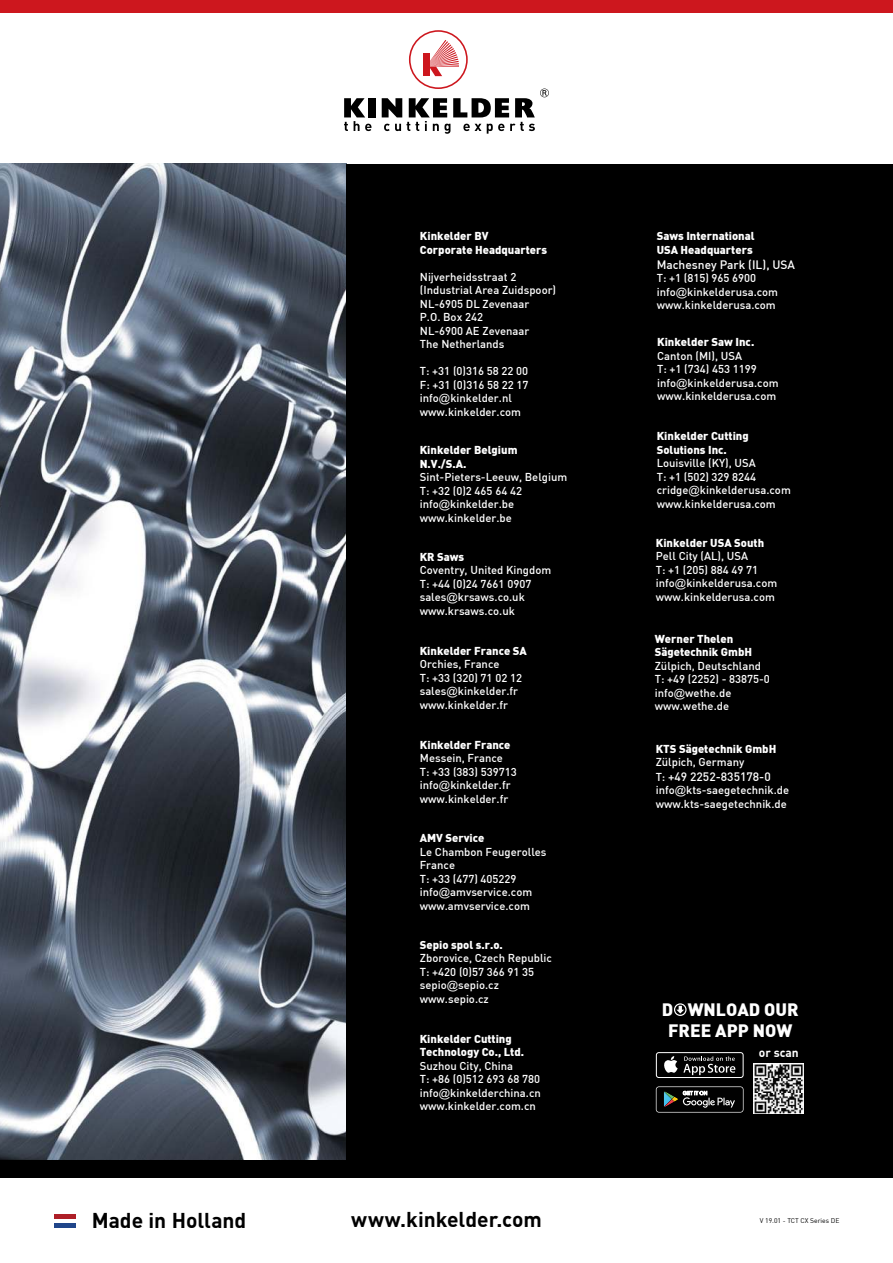
<style>
.page{position:relative;width:893px;height:1263px;background:#fff}
.page>*{position:absolute;margin:0;border:0;box-sizing:border-box;transform-origin:0 0}
.t1{font:700 21px "DIN Pro";color:#000}
.t2{font:900 17.55px/21.1px "DIN";color:#fff;text-align:center}
.t3{font:500 12px "DIN";color:#fff}
.t4{font:700 12px "DIN Pro";color:#fff}
.t5{font:500 11.25px/13.5px "DIN";color:#fff}
.t6{font:900 11.25px/13.5px "DIN";color:#fff}
.t7{font:6.75px "DIN";color:#000}
.s1{font-family:"Arial";font-weight:400}
.s2{font-size:11.25px}
</style>
<div class="page">
<img style="left:0;top:163px;width:346px;height:997px">
<div style="left:0;top:1160px;width:893px;height:17px;background:#000"></div>
<div style="left:0;top:0;width:893px;height:12px;background:#cd171e"></div>
<div style="left:368px;top:98px;width:8px;height:19px;background:#000"></div>
<svg style="left:344px;top:98px;width:27px;height:33px"></svg>
<svg style="left:382px;top:30px;width:167px;height:104px"></svg>
<div style="left:54px;top:1213px;width:22px;height:15px;background:#20468a"></div>
<svg style="left:54px;top:1218px;width:22px;height:5px"></svg>
<div style="left:54px;top:1213px;width:22px;height:5px;background:#ae1f27"></div>
<div style="left:346px;top:164px;width:547px;height:997px;background:#000"></div>
<img style="left:754px;top:1064px;width:50px;height:49px">
<div style="left:674px;top:1003px;width:13px;height:13px;border:1px solid #fff;border-radius:50%"></div>
<svg style="left:676px;top:1006px;width:8px;height:7px"></svg>
<div style="left:656px;top:1052px;width:87px;height:26px;border:1px solid #fff;border-radius:2px"></div>
<svg style="left:664px;top:1056px;width:71px;height:19px"></svg>
<svg style="left:656px;top:1086px;width:87px;height:26px"></svg>
<p class="t6" style="left:420px;top:230px;width:129px">Kinkelder BV<br>Corporate Headquarters</p>
<p class="t5" style="left:420px;top:270px;width:138px">Nijverheidsstraat 2 (Industrial Area Zuidspoor)<br>NL-6905 DL Zevenaar<br>P.O. Box 242<br>NL-6900 AE Zevenaar<br>The Netherlands</p>
<p class="t5" style="left:420px;top:365px;width:110px">T: +31 (0)316 58 22 00<br>F: +31 (0)316 58 22 17 info<span class="s1">@</span>kinkelder.nl www.kinkelder.com</p>
<p class="t6" style="left:420px;top:444px;width:99px">Kinkelder Belgium<br>N.V./S.A.</p>
<p class="t5" style="left:420px;top:471px;width:149px">Sint-Pieters-Leeuw, Belgium<br>T: +32 (0)2 465 64 42 info<span class="s1">@</span>kinkelder.be www.kinkelder.be</p>
<p class="t6" style="left:420px;top:550px;width:46px">KR Saws</p>
<p class="t5" style="left:420px;top:564px;width:133px">Coventry, United Kingdom<br>T: +44 (0)24 7661 0907 sales<span class="s1">@</span>krsaws.co.uk www.krsaws.co.uk</p>
<p class="t6" style="left:420px;top:644px;width:109px">Kinkelder France SA</p>
<p class="t5" style="left:420px;top:658px;width:104px">Orchies, France<br>T: +33 (320) 71 02 12 sales<span class="s1">@</span>kinkelder.fr www.kinkelder.fr</p>
<p class="t6" style="left:420px;top:738px;width:92px">Kinkelder France</p>
<p class="t5" style="left:420px;top:752px;width:98px">Messein, France<br>T: +33 (383) 539713 info<span class="s1">@</span>kinkelder.fr www.kinkelder.fr</p>
<p class="t6" style="left:420px;top:832px;width:66px">AMV Service</p>
<p class="t5" style="left:420px;top:846px;width:128px">Le Chambon Feugerolles<br>France<br>T: +33 (477) 405229 info<span class="s1">@</span>amvservice.com www.amvservice.com</p>
<p class="t6" style="left:420px;top:938px;width:85px">Sepio spol s.r.o.</p>
<p class="t5" style="left:420px;top:952px;width:134px">Zborovice, Czech Republic<br>T: +420 (0)57 366 91 35 sepio<span class="s1">@</span>sepio.cz www.sepio.cz</p>
<p class="t6" style="left:420px;top:1032px;width:106px">Kinkelder Cutting<br>Technology Co., Ltd.</p>
<p class="t5" style="left:420px;top:1060px;width:123px">Suzhou City, China<br>T: +86 (0)512 693 68 780 info<span class="s1">@</span>kinkelderchina.cn www.kinkelder.com.cn</p>
<h1 class="t1" style="left:92px;top:1211px;width:156px">Made in Holland</h1>
<h1 class="t1" style="left:351px;top:1210px;width:192px">www.kinkelder.com</h1>
<p class="t6" style="left:657px;top:229px;width:99px;line-height:14.4px">Saws International<br>USA Headquarters</p>
<p class="t3" style="left:657px;top:259px;width:140px">Machesney Park (IL), USA</p>
<p class="t5" style="left:657px;top:272px;width:123px">T: +1 (815) 965 6900 info<span class="s1">@</span>kinkelderusa.com www.kinkelderusa.com</p>
<p class="t6" style="left:657px;top:336px;width:99px">Kinkelder Saw Inc.</p>
<p class="t5" style="left:657px;top:350px;width:123px">Canton (MI), USA<br>T: +1 (734) 453 1199 info<span class="s1">@</span>kinkelderusa.com www.kinkelderusa.com</p>
<p class="t6" style="left:657px;top:430px;width:94px">Kinkelder Cutting<br>Solutions Inc.</p>
<p class="t5" style="left:657px;top:457px;width:136px">Louisville (KY), USA<br>T: +1 (502) 329 8244 cridge<span class="s1">@</span>kinkelderusa.com www.kinkelderusa.com</p>
<p class="t6" style="left:656px;top:536px;width:110px">Kinkelder USA South</p>
<p class="t5" style="left:656px;top:550px;width:123px">Pell City (AL), USA<br>T: +1 (205) 884 49 71 info<span class="s1">@</span>kinkelderusa.com www.kinkelderusa.com</p>
<p class="t6" style="left:655px;top:632px;width:99px">Werner Thelen<br>Sägetechnik GmbH</p>
<p class="t5" style="left:655px;top:660px;width:117px">Zülpich, Deutschland<br>T: +49 (2252) - 83875-0 info<span class="s1">@</span>wethe.de www.wethe.de</p>
<p class="t6" style="left:656px;top:742px;width:122px">KTS Sägetechnik GmbH</p>
<p class="t5" style="left:656px;top:756px;width:90px">Zülpich, Germany</p>
<p class="t3" style="left:656px;top:771px;width:117px"><span class="s2">T:</span> +49 2252-835178-0</p>
<p class="t5" style="left:656px;top:784px;width:135px">info<span class="s1">@</span>kts-saegetechnik.de www.kts-saegetechnik.de</p>
<h2 class="t2" style="left:662px;top:999px;width:138px">D WNLOAD OUR<br>FREE APP NOW</h2>
<p class="t4" style="left:759px;top:1047px;width:41px">or scan</p>
<p class="t7" style="left:760px;top:1216px;width:81px">V 19.01 - TCT CX Series DE</p>
</div>
